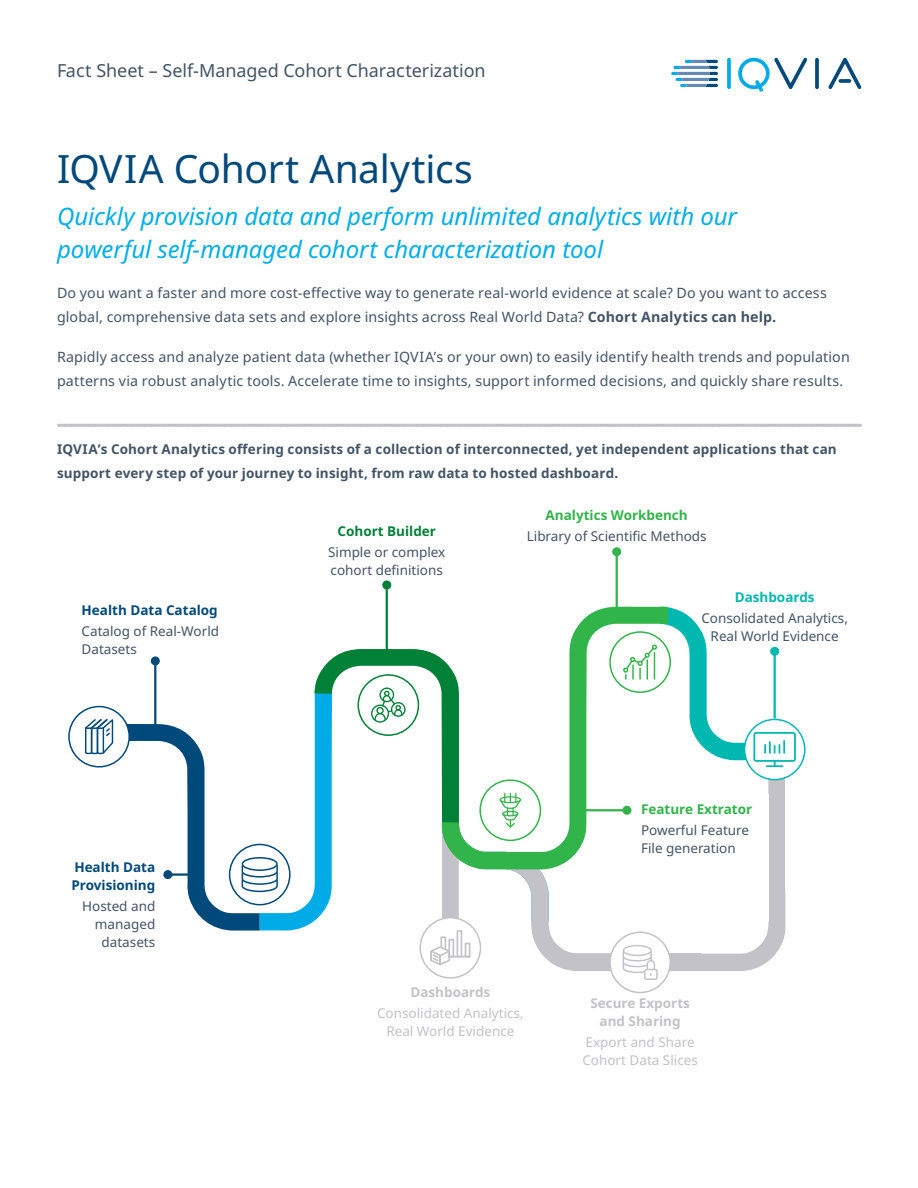
<style>
.page{position:relative;width:918px;height:1188px;background:#fff}
.page>*{position:absolute;margin:0;border:0;box-sizing:border-box;transform-origin:0 0}
.t1{font:39px "Noto Sans";letter-spacing:-.01em;color:#00497b}
.t2{font:italic 24px/33px "Noto Sans";letter-spacing:-.005em;color:#00aee8}
.t3{font:18px "Noto Sans";letter-spacing:-.005em;color:#425465}
.t4{font:14.25px/24px "Noto Sans";letter-spacing:.01em;color:#425465}
.t5{font:13.5px/18px "Noto Sans";color:#425465}
.t6{font:700 13.5px/24px "Noto Sans";letter-spacing:.01em;color:#425465}
.t7{font:13.5px/18px "Noto Sans";color:#c3c2c8;text-align:center}
.t8{font:700 13.5px/18px "Noto Sans";color:#00497b}
.t9{font:700 13.5px "Noto Sans";color:#31b44a}
.t10{font:700 13.5px/18px "Noto Sans";color:#c3c2c8;text-align:center}
.t11{font:700 13.5px "Noto Sans";color:#018138}
.t12{font:700 13.5px "Noto Sans";color:#00b8af}
.s1{font-weight:700}
</style>
<div class="page">
<hr style="left:386px;top:585px;width:2px;height:66px;background:#018138">
<div style="left:382px;top:580px;width:9px;height:9px;background:#018138;border-radius:50%"></div>
<hr style="left:616px;top:552px;width:2px;height:66px;background:#31b44a">
<div style="left:612px;top:547px;width:9px;height:9px;background:#31b44a;border-radius:50%"></div>
<svg style="left:85px;top:607px;width:721px;height:373px"></svg>
<svg style="left:442px;top:607px;width:226px;height:262px"></svg>
<hr style="left:579px;top:809px;width:48px;height:2px;background:#31b44a">
<div style="left:622px;top:806px;width:9px;height:9px;background:#31b44a;border-radius:50%"></div>
<svg style="left:59px;top:424px;width:801px;height:3px"></svg>
<svg style="left:727px;top:58px;width:4px;height:31px"></svg>
<svg style="left:815px;top:58px;width:4px;height:31px"></svg>
<svg style="left:738px;top:58px;width:69px;height:34px"></svg>
<svg style="left:828px;top:58px;width:33px;height:31px"></svg>
<svg style="left:671px;top:60px;width:47px;height:27px"></svg>
<p class="t3" style="left:57px;top:60px;width:430px">Fact Sheet – Self-Managed Cohort Characterization</p>
<h1 class="t1" style="left:57px;top:147px;width:417px">IQVIA Cohort Analytics</h1>
<h2 class="t2" style="left:57px;top:200px;width:682px">Quickly provision data and perform unlimited analytics with our powerful self-managed cohort characterization tool</h2>
<p class="t4" style="left:57px;top:281px;width:771px">Do you want a faster and more cost-effective way to generate real-world evidence at scale? Do you want to access global, comprehensive data sets and explore insights across Real World Data? <span class="s1">Cohort Analytics can help.</span></p>
<p class="t4" style="left:57px;top:346px;width:794px">Rapidly access and analyze patient data (whether IQVIA’s or your own) to easily identify health trends and population patterns via robust analytic tools. Accelerate time to insights, support informed decisions, and quickly share results.</p>
<p class="t6" style="left:57px;top:437px;width:781px">IQVIA’s Cohort Analytics offering consists of a collection of interconnected, yet independent applications that can support every step of your journey to insight, from raw data to hosted dashboard.</p>
<p class="t8" style="left:82px;top:601px;width:138px">Health Data Catalog</p>
<p class="t5" style="left:82px;top:622px;width:139px">Catalog of Real-World<br>Datasets</p>
<p class="t8" style="left:72px;top:859px;width:85px">Health Data<br>Provisioning</p>
<p class="t5" style="left:82px;top:898px;width:75px;text-align:right">Hosted and managed datasets</p>
<p class="t11" style="left:338px;top:523px;width:100px">Cohort Builder</p>
<p class="t5" style="left:328px;top:543px;width:119px">Simple or complex cohort definitions</p>
<p class="t9" style="left:546px;top:507px;width:144px">Analytics Workbench</p>
<p class="t5" style="left:527px;top:527px;width:181px">Library of Scientific Methods</p>
<p class="t12" style="left:735px;top:590px;width:81px">Dashboards</p>
<p class="t5" style="left:701px;top:610px;width:148px;text-align:center">Consolidated Analytics,<br>Real World Evidence</p>
<p class="t9" style="left:641px;top:802px;width:113px">Feature Extrator</p>
<p class="t5" style="left:641px;top:822px;width:110px">Powerful Feature<br>File generation</p>
<p class="t10" style="left:410px;top:983px;width:81px">Dashboards</p>
<p class="t7" style="left:377px;top:1004px;width:148px">Consolidated Analytics,<br>Real World Evidence</p>
<p class="t10" style="left:590px;top:995px;width:101px">Secure Exports and Sharing</p>
<p class="t7" style="left:582px;top:1034px;width:117px;text-align:left">Export and Share<br>Cohort Data Slices</p>
</div>
